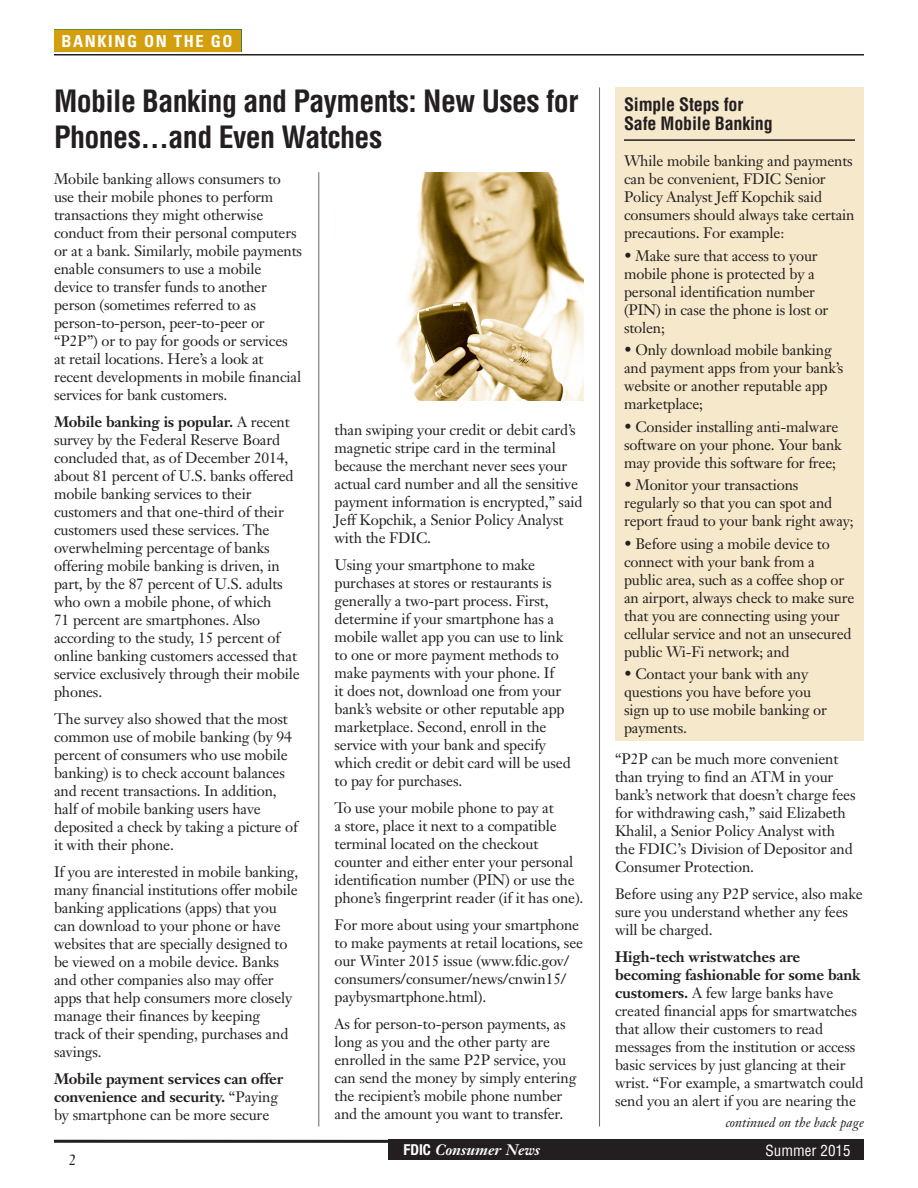
<style>
.page{position:relative;width:918px;height:1188px;background:#fff}
.page>*{position:absolute;margin:0;border:0;box-sizing:border-box;transform-origin:0 0}
.t1{font:700 condensed 30px/36px "Helvetica";letter-spacing:-.02em;color:#231f20}
.t2{font:700 condensed 18px/19.5px "Helvetica";letter-spacing:-.01em;color:#231f20}
.t3{font:700 condensed 16.5px "Univers";letter-spacing:.1em;color:#fff}
.t4{font:15px/18px "Janson Text";letter-spacing:-.01em;color:#231f20}
.t5{font:700 15px/18px "Janson Text";letter-spacing:-.01em;color:#231f20}
.t6{font:italic 700 15px "Janson Text";color:#fff}
.t7{font:condensed 15px "Helvetica";color:#fff}
.t8{font:italic 13.5px "Janson Text";color:#231f20}
.s1{font-weight:700}
.s2{font-weight:400}
.s3{font-family:"Helvetica Neue";font-style:normal;font-stretch:condensed}
</style>
<div class="page">
<hr style="left:54px;top:1140px;width:810px;height:3px;background:#231f20">
<div style="left:388px;top:1140px;width:476px;height:20px;background:#231f20"></div>
<hr style="left:54px;top:54px;width:810px;height:2px;background:#231f20">
<img style="left:397px;top:172px;width:186px;height:229px">
<div style="left:615px;top:87px;width:249px;height:654px;background:#f6e8ca"></div>
<hr style="left:624px;top:139px;width:231px;height:2px;background:#231f20">
<div style="left:54px;top:29px;width:187px;height:23px;background:#d49f0c"></div>
<p class="t3" style="left:61px;top:31px;width:173px">BANKING ON THE GO</p>
<h1 class="t1" style="left:54px;top:83px;width:526px">Mobile Banking and Payments: New Uses for<br>Phones...and Even Watches</h1>
<p class="t4" style="left:54px;top:170px;width:250px">Mobile banking allows consumers to use their mobile phones to perform transactions they might otherwise conduct from their personal computers or at a bank. Similarly, mobile payments enable consumers to use a mobile device to transfer funds to another person (sometimes referred to as person-to-person, peer-to-peer or “P2P”) or to pay for goods or services at retail locations. Here’s a look at recent developments in mobile financial services for bank customers.</p>
<p class="t4" style="left:54px;top:413px;width:247px"><span class="s1">Mobile banking is popular.</span> A recent survey by the Federal Reserve Board concluded that, as of December 2014, about 81 percent of U.S. banks offered mobile banking services to their customers and that one-third of their customers used these services. The overwhelming percentage of banks offering mobile banking is driven, in part, by the 87 percent of U.S. adults who own a mobile phone, of which<br>71 percent are smartphones. Also according to the study, 15 percent of online banking customers accessed that service exclusively through their mobile phones.</p>
<p class="t4" style="left:54px;top:710px;width:245px">The survey also showed that the most common use of mobile banking (by 94 percent of consumers who use mobile banking) is to check account balances and recent transactions. In addition, half of mobile banking users have deposited a check by taking a picture of it with their phone.</p>
<p class="t4" style="left:54px;top:863px;width:246px">If you are interested in mobile banking, many financial institutions offer mobile banking applications (apps) that you can download to your phone or have websites that are specially designed to be viewed on a mobile device. Banks and other companies also may offer apps that help consumers more closely manage their finances by keeping<br>track of their spending, purchases and savings.</p>
<p class="t5" style="left:54px;top:1069px;width:231px">Mobile payment services can offer convenience and security. <span class="s2">“Paying by smartphone can be more secure</span></p>
<p class="t4" style="left:335px;top:421px;width:250px">than swiping your credit or debit card’s magnetic stripe card in the terminal because the merchant never sees your actual card number and all the sensitive payment information is encrypted,” said Jeff Kopchik, a Senior Policy Analyst with the FDIC.</p>
<p class="t4" style="left:335px;top:556px;width:238px">Using your smartphone to make purchases at stores or restaurants is generally a two-part process. First, determine if your smartphone has a mobile wallet app you can use to link to one or more payment methods to make payments with your phone. If<br>it does not, download one from your bank’s website or other reputable app marketplace. Second, enroll in the service with your bank and specify which credit or debit card will be used to pay for purchases.</p>
<p class="t4" style="left:335px;top:799px;width:250px">To use your mobile phone to pay at<br>a store, place it next to a compatible terminal located on the checkout counter and either enter your personal identification number (PIN) or use the phone’s fingerprint reader (if it has one).</p>
<p class="t4" style="left:335px;top:916px;width:250px">For more about using your smartphone to make payments at retail locations, see our Winter 2015 issue (www.fdic.gov/ consumers/consumer/news/cnwin15/ paybysmartphone.html).</p>
<p class="t4" style="left:335px;top:1015px;width:244px">As for person-to-person payments, as long as you and the other party are enrolled in the same P2P service, you can send the money by simply entering the recipient’s mobile phone number and the amount you want to transfer.</p>
<p class="t2" style="left:624px;top:94px;width:150px">Simple Steps for<br>Safe Mobile Banking</p>
<p class="t4" style="left:624px;top:152px;width:232px">While mobile banking and payments can be convenient, FDIC Senior<br>Policy Analyst Jeff Kopchik said consumers should always take certain precautions. For example:</p>
<p class="t4" style="left:624px;top:247px;width:206px">• Make sure that access to your mobile phone is protected by a personal identification number (PIN) in case the phone is lost or stolen;</p>
<p class="t4" style="left:624px;top:341px;width:221px">• Only download mobile banking and payment apps from your bank’s website or another reputable app marketplace;</p>
<p class="t4" style="left:624px;top:418px;width:219px">• Consider installing anti-malware software on your phone. Your bank may provide this software for free;</p>
<p class="t4" style="left:624px;top:476px;width:231px">• Monitor your transactions regularly so that you can spot and report fraud to your bank right away;</p>
<p class="t4" style="left:624px;top:535px;width:232px">• Before using a mobile device to connect with your bank from a public area, such as a coffee shop or an airport, always check to make sure that you are connecting using your cellular service and not an unsecured public Wi-Fi network; and</p>
<p class="t4" style="left:624px;top:665px;width:204px">• Contact your bank with any questions you have before you sign up to use mobile banking or payments.</p>
<p class="t4" style="left:615px;top:750px;width:242px">“P2P can be much more convenient than trying to find an ATM in your bank’s network that doesn’t charge fees for withdrawing cash,” said Elizabeth Khalil, a Senior Policy Analyst with the FDIC’s Division of Depositor and Consumer Protection.</p>
<p class="t4" style="left:615px;top:885px;width:249px">Before using any P2P service, also make sure you understand whether any fees will be charged.</p>
<p class="t4" style="left:615px;top:948px;width:250px"><span class="s1">High-tech wristwatches are becoming fashionable for some bank customers.</span> A few large banks have created financial apps for smartwatches that allow their customers to read messages from the institution or access basic services by just glancing at their wrist. “For example, a smartwatch could send you an alert if you are nearing the</p>
<p class="t8" style="left:726px;top:1114px;width:140px">continued on the back page</p>
<p class="t4" style="left:69px;top:1151px;width:9px">2</p>
<p class="t6" style="left:404px;top:1140px;width:138px"><span class="s3">FDIC</span> Consumer News</p>
<p class="t7" style="left:766px;top:1141px;width:86px">Summer 2015</p>
</div>
